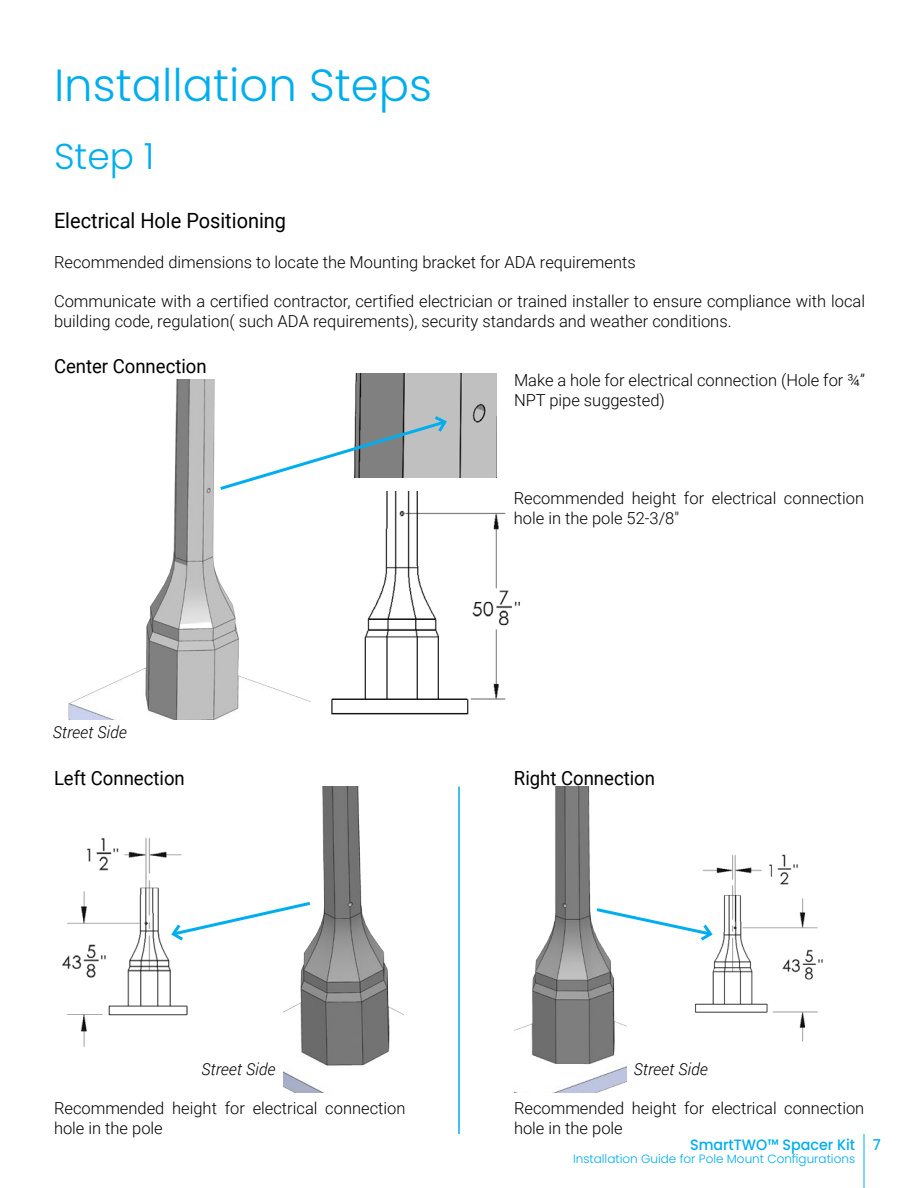
<style>
.page{position:relative;width:918px;height:1188px;background:#fff}
.page>*{position:absolute;margin:0;border:0;box-sizing:border-box;transform-origin:0 0}
.t1{font:300 45px "Poppins";color:#00aeef}
.t2{font:300 36px "Poppins";color:#00aeef}
.t3{font:21px "Roboto";color:#000;scale:.95 1}
.t4{font:19.5px "Roboto";color:#000;scale:.95 1}
.t5{font:300 16.5px/19.8px "Roboto";color:#000}
.t6{font:italic 300 16.5px "Roboto";color:#000}
.t7{font:500 15px "Poppins";color:#00aeef;scale:.95 1}
.t8{font:300 12px "Poppins";color:#00aeef}
</style>
<div class="page">
<hr style="left:864px;top:1134px;width:1px;height:54px;background:#00aeef">
<img style="left:68px;top:379px;width:242px;height:341px">
<img style="left:354px;top:374px;width:142px;height:104px">
<img style="left:331px;top:492px;width:189px;height:223px">
<img style="left:62px;top:837px;width:126px;height:210px">
<img style="left:283px;top:787px;width:121px;height:305px">
<img style="left:694px;top:854px;width:129px;height:188px">
<img style="left:514px;top:787px;width:112px;height:305px">
<svg style="left:217px;top:413px;width:232px;height:79px"></svg>
<svg style="left:593px;top:906px;width:122px;height:37px"></svg>
<svg style="left:169px;top:900px;width:144px;height:43px"></svg>
<hr style="left:458px;top:787px;width:2px;height:347px;background:#00aeef">
<h1 class="t1" style="left:54px;top:59px;width:380px">Installation Steps</h1>
<h2 class="t2" style="left:54px;top:136px;width:102px">Step 1</h2>
<p class="t3" style="left:54px;top:206px;width:246px">Electrical Hole Positioning</p>
<p class="t5" style="left:54px;top:251px;width:583px">Recommended dimensions to locate the Mounting bracket for ADA requirements</p>
<p class="t5" style="left:54px;top:291px;width:813px">Communicate with a certified contractor, certified electrician or trained installer to ensure compliance with local building code, regulation( such ADA requirements), security standards and weather conditions.</p>
<p class="t4" style="left:54px;top:352px;width:162px">Center Connection</p>
<p class="t6" style="left:53px;top:721px;width:76px">Street Side</p>
<p class="t4" style="left:54px;top:764px;width:139px">Left Connection</p>
<p class="t5" style="left:514px;top:370px;width:353px">Make a hole for electrical connection (Hole for ¾’’<br>NPT pipe suggested)</p>
<p class="t5" style="left:514px;top:487px;width:352px">Recommended height for electrical connection hole in the pole 52-3/8"</p>
<p class="t4" style="left:514px;top:764px;width:150px">Right Connection</p>
<p class="t6" style="left:201px;top:1058px;width:76px">Street Side</p>
<p class="t6" style="left:634px;top:1058px;width:76px">Street Side</p>
<p class="t5" style="left:54px;top:1098px;width:353px">Recommended height for electrical connection hole in the pole</p>
<p class="t5" style="left:514px;top:1098px;width:352px">Recommended height for electrical connection hole in the pole</p>
<p class="t7" style="left:690px;top:1136px;width:202px">SmartTWO™ Spacer Kit 7</p>
<p class="t8" style="left:573px;top:1152px;width:284px">Installation Guide for Pole Mount Configurations</p>
</div>
